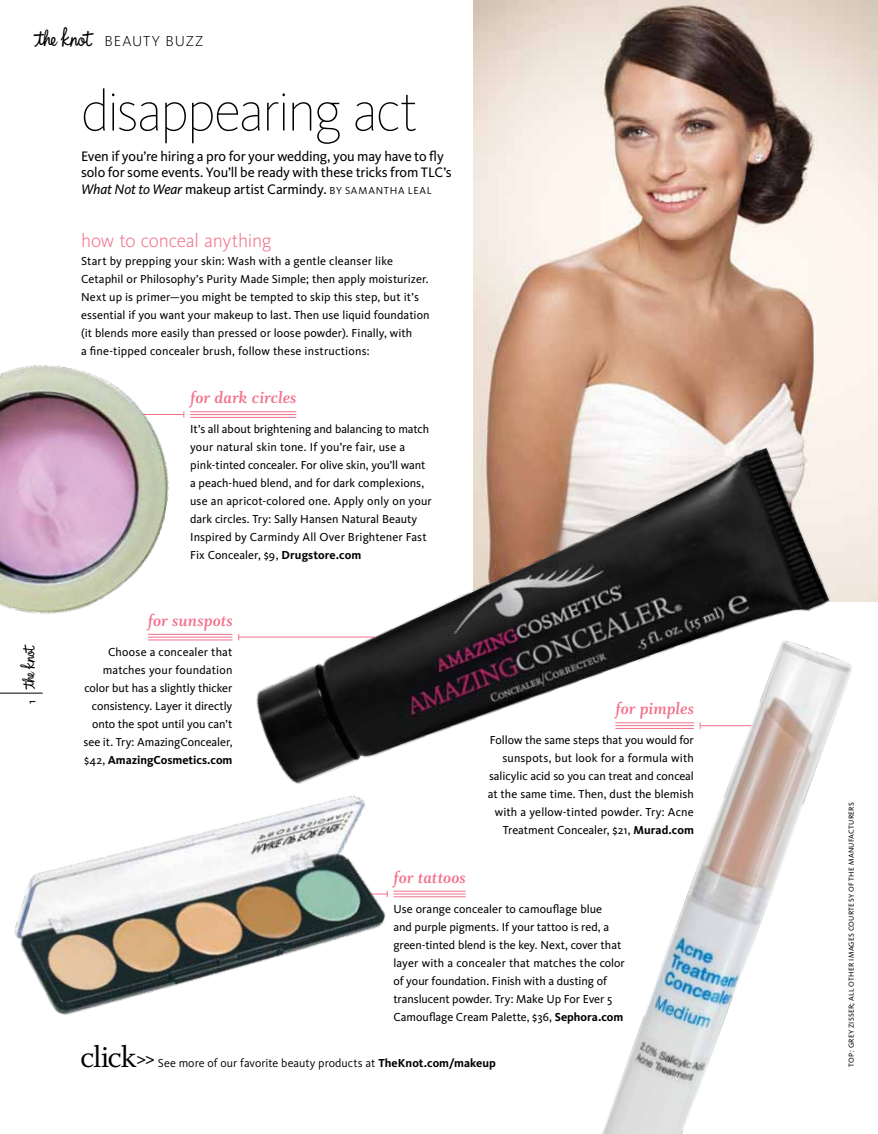
<style>
.page{position:relative;width:878px;height:1134px;background:#fff}
.page>*{position:absolute;margin:0;border:0;box-sizing:border-box;transform-origin:0 0}
.t1{font:100 58.5px "Kievit";letter-spacing:-.04em;color:#000}
.t2{font:300 19.5px "Kievit";letter-spacing:-.015em;color:#f2718c}
.t3{font:18px "Whitman Bold Italic LF";color:#f2718c}
.t4{font:18px "The Knot Logo PS Small Below 36 pt";color:#000}
.t5{font:300 15px "Kievit";letter-spacing:.065em;color:#000}
.t6{font:14.25px/16.5px "Kievit";letter-spacing:-.015em;color:#000}
.t7{font:12px/18px "Kievit";letter-spacing:.005em;color:#000}
.t8{font:12px "Kievit";color:#000}
.t9{font:7.5px "Kievit";letter-spacing:.035em;color:#000}
.s1{font-family:"The Knot Logo PS Small Below 36 pt";font-weight:400;font-size:24px}
.s2{font-style:italic}
.s3{font-size:10.5px}
.s4{font-weight:700}
.s5{font-family:"Whitman Roman LF";font-size:33px}
</style>
<div class="page">
<img style="left:473px;top:0;width:405px;height:601px">
<img style="left:396px;top:418px;width:468px;height:303px">
<img style="left:0;top:627px;width:471px;height:388px">
<hr style="left:148px;top:634px;width:84px;height:1px;background:#f2718c">
<hr style="left:148px;top:637px;width:84px;height:1px;background:#f2718c">
<hr style="left:148px;top:640px;width:84px;height:1px;background:#f2718c">
<hr style="left:190px;top:411px;width:106px;height:1px;background:#f2718c">
<hr style="left:190px;top:414px;width:106px;height:1px;background:#f2718c">
<hr style="left:190px;top:417px;width:106px;height:1px;background:#f2718c">
<hr style="left:393px;top:891px;width:72px;height:1px;background:#f2718c">
<hr style="left:393px;top:894px;width:72px;height:1px;background:#f2718c">
<hr style="left:393px;top:897px;width:72px;height:1px;background:#f2718c">
<img style="left:0;top:365px;width:213px;height:290px">
<img style="left:577px;top:604px;width:287px;height:530px">
<p class="t5" style="left:33px;top:33px;width:172px"><span class="s1">k</span> BEAUTY BUZZ</p>
<h1 class="t1" style="left:81px;top:79px;width:338px">disappearing act</h1>
<p class="t6" style="left:81px;top:147px;width:372px">Even if you’re hiring a pro for your wedding, you may have to fly solo for some events. You’ll be ready with these tricks from TLC’s<br><span class="s2">What Not to Wear</span> makeup artist Carmindy. <span class="s3">BY SAMANTHA LEAL</span></p>
<h2 class="t2" style="left:81px;top:230px;width:192px">how to conceal anything</h2>
<p class="t7" style="left:81px;top:252px;width:350px">Start by prepping your skin: Wash with a gentle cleanser like Cetaphil or Philosophy’s Purity Made Simple; then apply moisturizer.<br>Next up is primer—you might be tempted to skip this step, but it’s essential if you want your makeup to last. Then use liquid foundation (it blends more easily than pressed or loose powder). Finally, with<br>a fine-tipped concealer brush, follow these instructions:</p>
<h3 class="t4" style="left:18px;top:690px;width:47px;rotate:-90deg">K</h3>
<p class="t7" style="left:22px;top:704px;width:5px;rotate:-90deg">1</p>
<h3 class="t3" style="left:190px;top:391px;width:108px">for dark circles</h3>
<p class="t7" style="left:190px;top:420px;width:243px">It’s all about brightening and balancing to match your natural skin tone. If you’re fair, use a pink-tinted concealer. For olive skin, you’ll want a peach-hued blend, and for dark complexions, use an apricot-colored one. Apply only on your dark circles. Try: Sally Hansen Natural Beauty Inspired by Carmindy All Over Brightener Fast Fix Concealer, $9, <span class="s4">Drugstore.com</span></p>
<h3 class="t3" style="left:148px;top:613px;width:86px">for sunspots</h3>
<p class="t7" style="left:83px;top:643px;width:150px;text-align:right">Choose a concealer that matches your foundation color but has a slightly thicker consistency. Layer it directly onto the spot until you can’t see it. Try: AmazingConcealer, $42, <span class="s4">AmazingCosmetics.com</span></p>
<h3 class="t3" style="left:615px;top:702px;width:80px">for pimples</h3>
<p class="t7" style="left:487px;top:731px;width:208px;text-align:right">Follow the same steps that you would for sunspots, but look for a formula with salicylic acid so you can treat and conceal at the same time. Then, dust the blemish with a yellow-tinted powder. Try: Acne Treatment Concealer, $21, <span class="s4">Murad.com</span></p>
<h3 class="t3" style="left:393px;top:870px;width:74px">for tattoos</h3>
<p class="t7" style="left:393px;top:899px;width:233px">Use orange concealer to camouflage blue<br>and purple pigments. If your tattoo is red, a green-tinted blend is the key. Next, cover that layer with a concealer that matches the color of your foundation. Finish with a dusting of translucent powder. Try: Make Up For Ever 5<br>Camouflage Cream Palette, $36, <span class="s4">Sephora.com</span></p>
<p class="t8" style="left:80px;top:1055px;width:417px"><span class="s5">click</span><sup>&gt;&gt;</sup> See more of our favorite beauty products at <span class="s4">TheKnot.com/makeup</span></p>
<p class="t9" style="left:846px;top:1066px;width:266px;rotate:-90deg">TOP: GREY ZISSER; ALL OTHER IMAGES COURTESY OF THE MANUFACTURERS</p>
</div>
